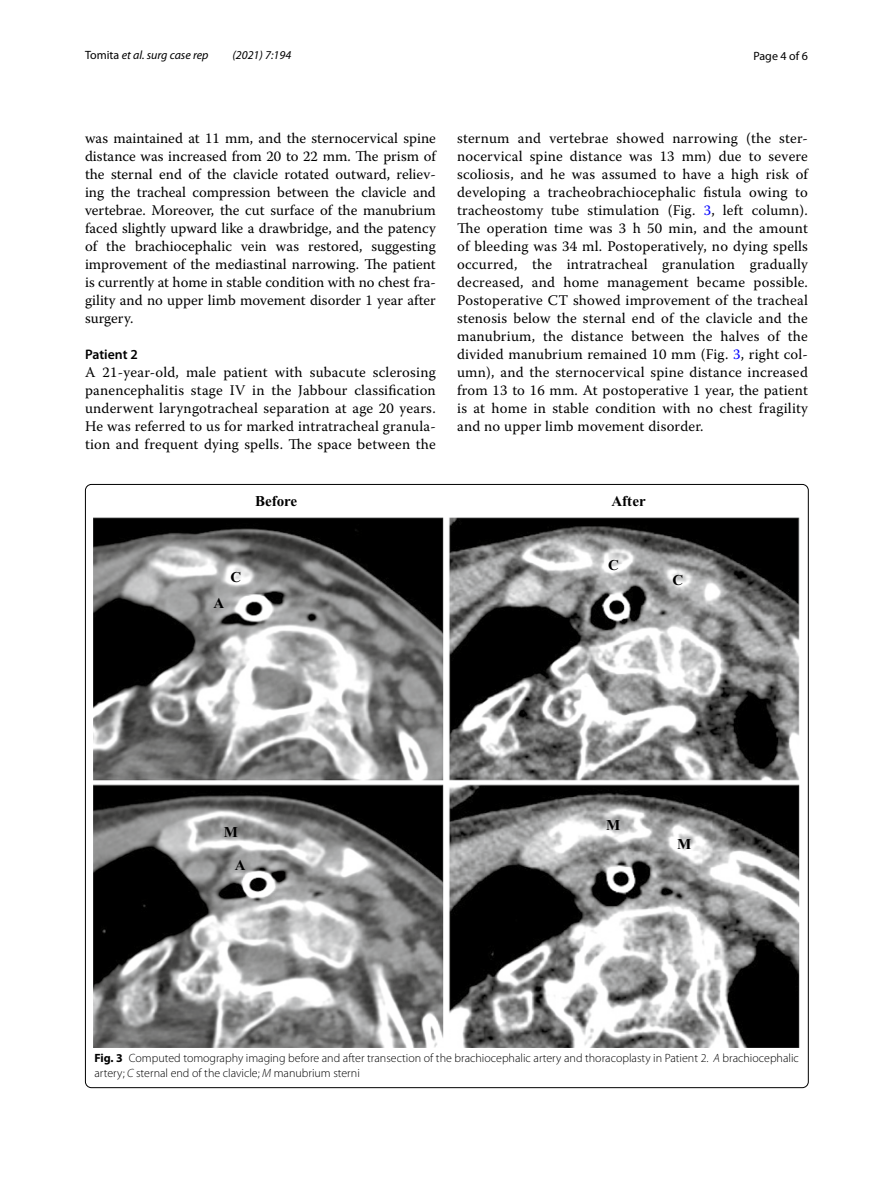
<style>
.page{position:relative;width:893px;height:1187px;background:#fff}
.page>*{position:absolute;margin:0;border:0;box-sizing:border-box;transform-origin:0 0}
.t1{font:15px "Times New Roman PS Bold MT3";color:#000}
.t2{font:14.7px/18px "Warnock Pro";letter-spacing:.015em;color:#000;text-align:justify}
.t3{font:600 13.8px "Myriad Pro";letter-spacing:-.005em;color:#000}
.t4{font:300 12px/15px "Myriad Pro";color:#000}
.t5{font:italic 12px "Myriad Pro";color:#000}
.t6{font:12px "Myriad Pro";color:#000}
.s1{font-style:normal}
.s2{color:#00f}
.s3{font-weight:700}
.s4{font-style:italic}
</style>
<div class="page">
<img style="left:94px;top:517px;width:706px;height:530px">
<p class="t5" style="left:85px;top:48px;width:125px"><span class="s1">Tomita</span> et al. surg case rep</p>
<p class="t5" style="left:233px;top:48px;width:60px">(2021) 7:194</p>
<p class="t6" style="left:753px;top:48px;width:56px">Page 4 of 6</p>
<p class="t2" style="left:85px;top:128px;width:352px">was maintained at 11 mm, and the sternocervical spine distance was increased from 20 to 22 mm. The prism of the sternal end of the clavicle rotated outward, reliev&shy;ing the tracheal compression between the clavicle and vertebrae. Moreover, the cut surface of the manubrium faced slightly upward like a drawbridge, and the patency of the brachiocephalic vein was restored, suggesting improvement of the mediastinal narrowing. The patient is currently at home in stable condition with no chest fra&shy;gility and no upper limb movement disorder 1 year after surgery.</p>
<p class="t3" style="left:85px;top:345px;width:54px">Patient 2</p>
<p class="t2" style="left:85px;top:362px;width:352px">A 21-year-old, male patient with subacute sclerosing panencephalitis stage IV in the Jabbour classification underwent laryngotracheal separation at age 20 years.<br>He was referred to us for marked intratracheal granula&shy;tion and frequent dying spells. The space between the</p>
<p class="t2" style="left:457px;top:128px;width:352px">sternum and vertebrae showed narrowing (the ster&shy;nocervical spine distance was 13 mm) due to severe scoliosis, and he was assumed to have a high risk of developing a tracheobrachiocephalic fistula owing to tracheostomy tube stimulation (Fig. <span class="s2">3</span>, left column).<br>The operation time was 3 h 50 min, and the amount of bleeding was 34 ml. Postoperatively, no dying spells occurred, the intratracheal granulation gradually decreased, and home management became possible.<br>Postoperative CT showed improvement of the tracheal stenosis below the sternal end of the clavicle and the manubrium, the distance between the halves of the divided manubrium remained 10 mm (Fig. <span class="s2">3</span>, right col&shy;umn), and the sternocervical spine distance increased from 13 to 16 mm. At postoperative 1 year, the patient is at home in stable condition with no chest fragility and no upper limb movement disorder.</p>
<p class="t1" style="left:255px;top:490px;width:44px">Before</p>
<p class="t1" style="left:611px;top:490px;width:36px">After</p>
<p class="t1" style="left:231px;top:566px;width:12px">C</p>
<p class="t1" style="left:213px;top:593px;width:12px">A</p>
<p class="t1" style="left:608px;top:554px;width:12px">C</p>
<p class="t1" style="left:672px;top:569px;width:12px">C</p>
<p class="t1" style="left:224px;top:821px;width:16px">M</p>
<p class="t1" style="left:235px;top:854px;width:12px">A</p>
<p class="t1" style="left:606px;top:815px;width:16px">M</p>
<p class="t1" style="left:677px;top:833px;width:16px">M</p>
<p class="t4" style="left:94px;top:1050px;width:706px"><span class="s3">Fig. 3</span> Computed tomography imaging before and after transection of the brachiocephalic artery and thoracoplasty in Patient 2. <span class="s4">A</span> brachiocephalic artery; <span class="s4">C</span> sternal end of the clavicle; <span class="s4">M</span> manubrium sterni</p>
</div>
